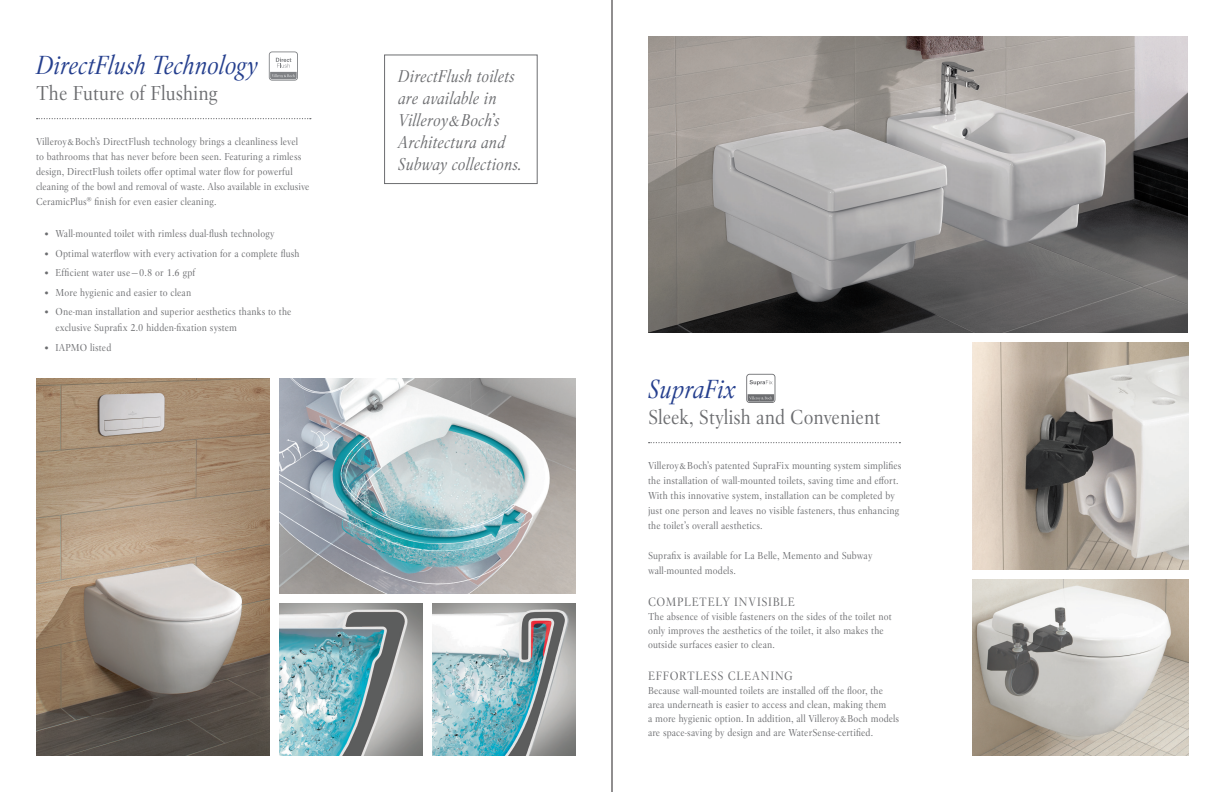
<style>
.page{position:relative;width:1224px;height:792px;background:#fff}
.page>*{position:absolute;margin:0;border:0;box-sizing:border-box;transform-origin:0 0}
.A-HED{font:italic 26px "Villeroy Boch";color:#253f8e}
.V_B_B-HED{font:italic 26px "Villeroy Boch";letter-spacing:.01em;color:#253f8e}
.V_B_B-HED-2{font:20px "Villeroy Boch";color:#6c6d70}
.A-HED-2{font:italic 17px/22px "Villeroy Boch";letter-spacing:.01em;color:#6c6d70}
.t1{font:12px "Villeroy Boch";letter-spacing:.055em;color:#6c6d70}
.text{font:10px/15px "Villeroy Boch";letter-spacing:.01em;color:#6c6d70}
.V_B_10_14{font:10px/14px "Villeroy Boch";letter-spacing:.01em;color:#6c6d70}
.s1{font-size:12px}
</style>
<div class="page">
<svg style="left:37px;top:118px;width:274px;height:1px"></svg>
<img style="left:279px;top:378px;width:297px;height:216px">
<img style="left:36px;top:378px;width:234px;height:378px">
<img style="left:279px;top:603px;width:144px;height:153px">
<img style="left:432px;top:603px;width:144px;height:153px">
<img style="left:648px;top:36px;width:540px;height:297px">
<svg style="left:649px;top:442px;width:251px;height:1px"></svg>
<img style="left:972px;top:342px;width:216px;height:228px">
<img style="left:972px;top:579px;width:216px;height:177px">
<div style="left:384px;top:55px;width:153px;height:129px;border:1px solid #6c6d70"></div>
<div style="left:746px;top:374px;width:29px;height:29px;background:#848588;border-radius:3px"></div>
<div style="left:747px;top:375px;width:28px;height:27px;background:#fff;border-radius:2px"></div>
<svg style="left:748px;top:394px;width:26px;height:8px"></svg>
<svg style="left:750px;top:380px;width:23px;height:5px"></svg>
<div style="left:269px;top:51px;width:29px;height:30px;background:#919395;border-radius:3px"></div>
<div style="left:270px;top:52px;width:27px;height:28px;background:#fff;border-radius:2px"></div>
<svg style="left:270px;top:58px;width:27px;height:21px"></svg>
<hr style="left:612px;top:0;width:1px;height:792px;background:#231f20">
<p class="A-HED" style="left:36px;top:49px;width:224px">DirectFlush Technology</p>
<p class="V_B_B-HED-2" style="left:36px;top:80px;width:184px">The Future of Flushing</p>
<p class="text" style="left:36px;top:134px;width:275px">Villeroy&amp;Boch’s DirectFlush technology brings a cleanliness level<br>to bathrooms that has never before been seen. Featuring a rimless design, DirectFlush toilets offer optimal water flow for powerful cleaning of the bowl and removal of waste. Also available in exclusive CeramicPlus® finish for even easier cleaning.</p>
<p class="text" style="left:45px;top:226px;width:231px"><span class="s1">•</span> Wall-mounted toilet with rimless dual-flush technology</p>
<p class="text" style="left:45px;top:246px;width:256px"><span class="s1">•</span> Optimal waterflow with every activation for a complete flush</p>
<p class="text" style="left:45px;top:265px;width:152px"><span class="s1">•</span> Efficient water use—0.8 or 1.6 gpf</p>
<p class="text" style="left:45px;top:285px;width:148px"><span class="s1">•</span> More hygienic and easier to clean</p>
<p class="text" style="left:56px;top:304px;width:237px;line-height:16px;text-indent:-11px"><span class="s1">•</span> One-man installation and superior aesthetics thanks to the exclusive Suprafix 2.0 hidden-fixation system</p>
<p class="text" style="left:45px;top:340px;width:68px"><span class="s1">•</span> IAPMO listed</p>
<p class="A-HED-2" style="left:398px;top:65px;width:125px">DirectFlush toilets are available in<br>Villeroy&amp;Boch’s<br>Architectura and<br>Subway collections.</p>
<p class="V_B_B-HED" style="left:648px;top:373px;width:89px">SupraFix</p>
<p class="V_B_B-HED-2" style="left:648px;top:404px;width:234px">Sleek, Stylish and Convenient</p>
<p class="text" style="left:648px;top:458px;width:255px">Villeroy&amp;Boch’s patented SupraFix mounting system simplifies the installation of wall-mounted toilets, saving time and effort.<br>With this innovative system, installation can be completed by just one person and leaves no visible fasteners, thus enhancing the toilet’s overall aesthetics.</p>
<p class="text" style="left:648px;top:548px;width:226px">Suprafix is available for La Belle, Memento and Subway wall-mounted models.</p>
<p class="t1" style="left:648px;top:594px;width:148px">COMPLETELY INVISIBLE</p>
<p class="V_B_10_14" style="left:648px;top:610px;width:245px">The absence of visible fasteners on the sides of the toilet not only improves the aesthetics of the toilet, it also makes the outside surfaces easier to clean.</p>
<p class="t1" style="left:648px;top:668px;width:146px">EFFORTLESS CLEANING</p>
<p class="V_B_10_14" style="left:648px;top:684px;width:253px">Because wall-mounted toilets are installed off the floor, the area underneath is easier to access and clean, making them<br>a more hygienic option. In addition, all Villeroy&amp;Boch models are space-saving by design and are WaterSense-certified.</p>
</div>
